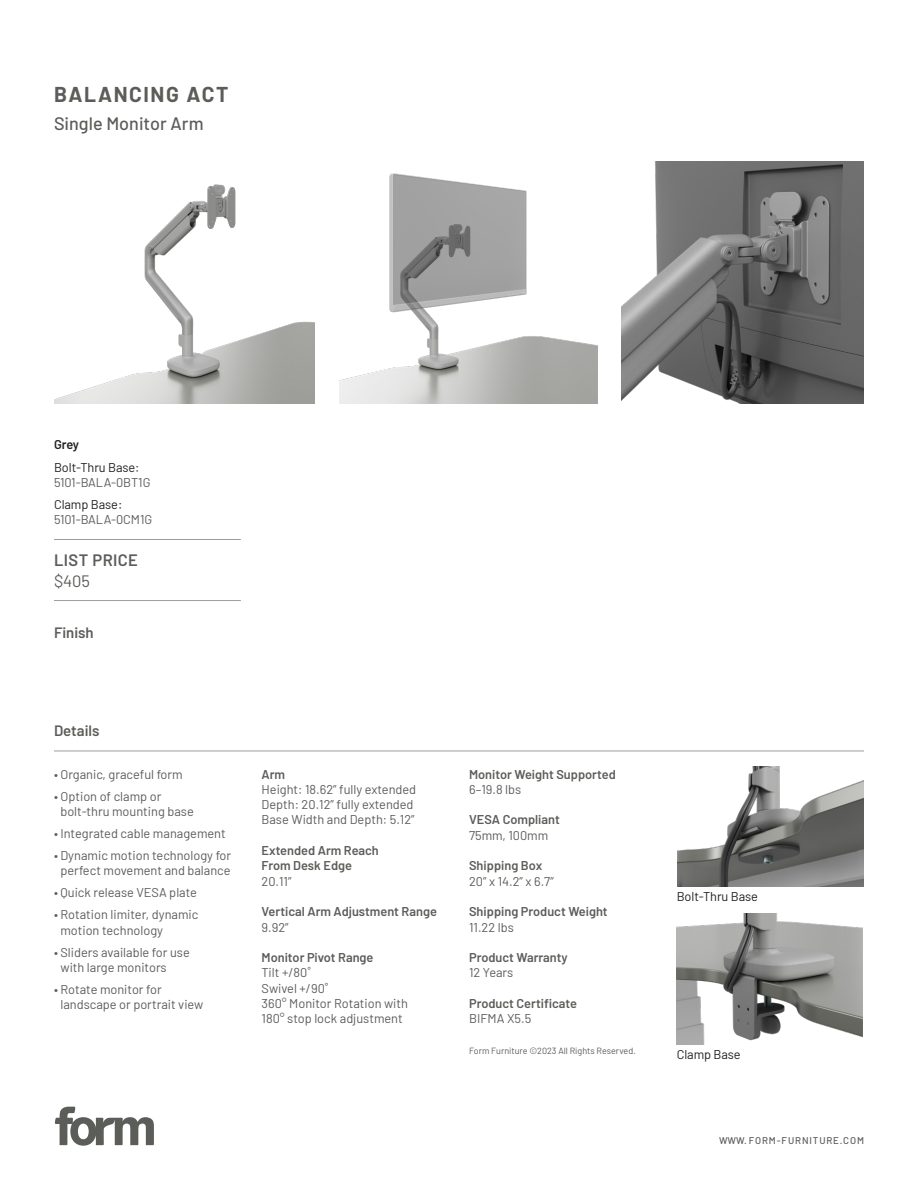
<style>
.page{position:relative;width:918px;height:1188px;background:#fff}
.page>*{position:absolute;margin:0;border:0;box-sizing:border-box;transform-origin:0 0}
.t1{font:700 21px "Barlow";letter-spacing:.075em;color:#5b5d59}
.t2{font:500 18px "Barlow";color:#5b5d59}
.t3{font:600 16.5px "Barlow";letter-spacing:.025em;color:#5b5d59}
.t4{font:16.5px "Barlow";color:#5b5d59}
.t5{font:600 15px "Barlow";color:#5b5d59}
.t6{font:12.75px/15.3px "Barlow";color:#5b5d59}
.t7{font:600 12.75px "Barlow";color:#5b5d59}
.t8{font:12.75px "Barlow";letter-spacing:-.005em;color:#231f20}
.t9{font:600 12.75px "Barlow";color:#231f20}
.t10{font:500 9.75px "Barlow";letter-spacing:.09em;color:#5b5d59}
.t11{font:9px "Barlow";color:#5b5d59}
.s1{color:#231f20}
</style>
<div class="page">
<svg style="left:55px;top:1107px;width:99px;height:39px"></svg>
<hr style="left:54px;top:600px;width:187px;height:1px;background:#9c9ca0">
<hr style="left:54px;top:539px;width:187px;height:1px;background:#9c9ca0">
<hr style="left:54px;top:751px;width:810px;height:1px;background:#9c9ca0">
<img style="left:677px;top:767px;width:187px;height:119px">
<img style="left:676px;top:914px;width:186px;height:130px">
<img style="left:54px;top:184px;width:260px;height:220px">
<img style="left:340px;top:173px;width:258px;height:231px">
<img style="left:622px;top:161px;width:242px;height:243px">
<p class="t1" style="left:54px;top:79px;width:176px">BALANCING ACT</p>
<p class="t2" style="left:54px;top:111px;width:151px">Single Monitor Arm</p>
<p class="t9" style="left:54px;top:436px;width:27px">Grey</p>
<p class="t6" style="left:54px;top:458px;width:98px"><span class="s1">Bolt-Thru Base:<br></span>5101-BALA-0BT1G</p>
<p class="t6" style="left:54px;top:496px;width:100px"><span class="s1">Clamp Base:<br></span>5101-BALA-0CM1G</p>
<p class="t3" style="left:54px;top:548px;width:86px">LIST PRICE</p>
<p class="t4" style="left:54px;top:569px;width:37px">$405</p>
<p class="t5" style="left:54px;top:621px;width:41px">Finish</p>
<p class="t5" style="left:54px;top:720px;width:47px">Details</p>
<p class="t6" style="left:54px;top:765px;width:130px">• Organic, graceful form</p>
<p class="t6" style="left:60px;top:787px;width:135px;text-indent:-6px">• Option of clamp or bolt-thru mounting base</p>
<p class="t6" style="left:54px;top:825px;width:173px">• Integrated cable management</p>
<p class="t6" style="left:54px;top:847px;width:179px;text-align:center">• Dynamic motion technology for perfect movement and balance</p>
<p class="t6" style="left:54px;top:884px;width:144px">• Quick release VESA plate</p>
<p class="t6" style="left:60px;top:906px;width:140px;text-indent:-6px">• Rotation limiter, dynamic motion technology</p>
<p class="t6" style="left:60px;top:944px;width:131px;text-indent:-6px">• Sliders available for use with large monitors</p>
<p class="t6" style="left:60px;top:981px;width:144px;text-indent:-6px">• Rotate monitor for landscape or portrait view</p>
<p class="t7" style="left:262px;top:765px;width:25px">Arm</p>
<p class="t6" style="left:262px;top:781px;width:156px">Height: 18.62” fully extended</p>
<p class="t6" style="left:262px;top:796px;width:154px">Depth: 20.12” fully extended</p>
<p class="t6" style="left:262px;top:811px;width:155px">Base Width and Depth: 5.12”</p>
<p class="t7" style="left:262px;top:841px;width:119px">Extended Arm Reach</p>
<p class="t7" style="left:262px;top:856px;width:92px">From Desk Edge</p>
<p class="t6" style="left:262px;top:872px;width:31px">20.11”</p>
<p class="t7" style="left:262px;top:902px;width:177px">Vertical Arm Adjustment Range</p>
<p class="t6" style="left:262px;top:918px;width:29px">9.92”</p>
<p class="t7" style="left:262px;top:948px;width:113px">Monitor Pivot Range</p>
<p class="t6" style="left:262px;top:964px;width:51px">Tilt +/80˚</p>
<p class="t6" style="left:262px;top:980px;width:68px">Swivel +/90˚</p>
<p class="t6" style="left:262px;top:995px;width:148px">360° Monitor Rotation with</p>
<p class="t6" style="left:262px;top:1010px;width:143px">180° stop lock adjustment</p>
<p class="t7" style="left:469px;top:765px;width:148px">Monitor Weight Supported</p>
<p class="t6" style="left:469px;top:781px;width:54px">6–19.8 lbs</p>
<p class="t7" style="left:469px;top:811px;width:92px">VESA Compliant</p>
<p class="t6" style="left:469px;top:827px;width:81px">75mm, 100mm</p>
<p class="t7" style="left:469px;top:856px;width:75px">Shipping Box</p>
<p class="t6" style="left:469px;top:872px;width:86px">20” x 14.2” x 6.7”</p>
<p class="t7" style="left:469px;top:902px;width:140px">Shipping Product Weight</p>
<p class="t6" style="left:469px;top:918px;width:46px">11.22 lbs</p>
<p class="t7" style="left:469px;top:948px;width:100px">Product Warranty</p>
<p class="t6" style="left:469px;top:964px;width:46px">12 Years</p>
<p class="t7" style="left:469px;top:994px;width:109px">Product Certificate</p>
<p class="t6" style="left:469px;top:1010px;width:64px">BIFMA X5.5</p>
<p class="t11" style="left:469px;top:1044px;width:168px">Form Furniture ©2023 All Rights Reserved.</p>
<p class="t8" style="left:677px;top:887px;width:83px">Bolt-Thru Base</p>
<p class="t8" style="left:677px;top:1045px;width:66px">Clamp Base</p>
<p class="t10" style="left:719px;top:1133px;width:146px">WWW. FORM-FURNITURE.COM</p>
</div>
